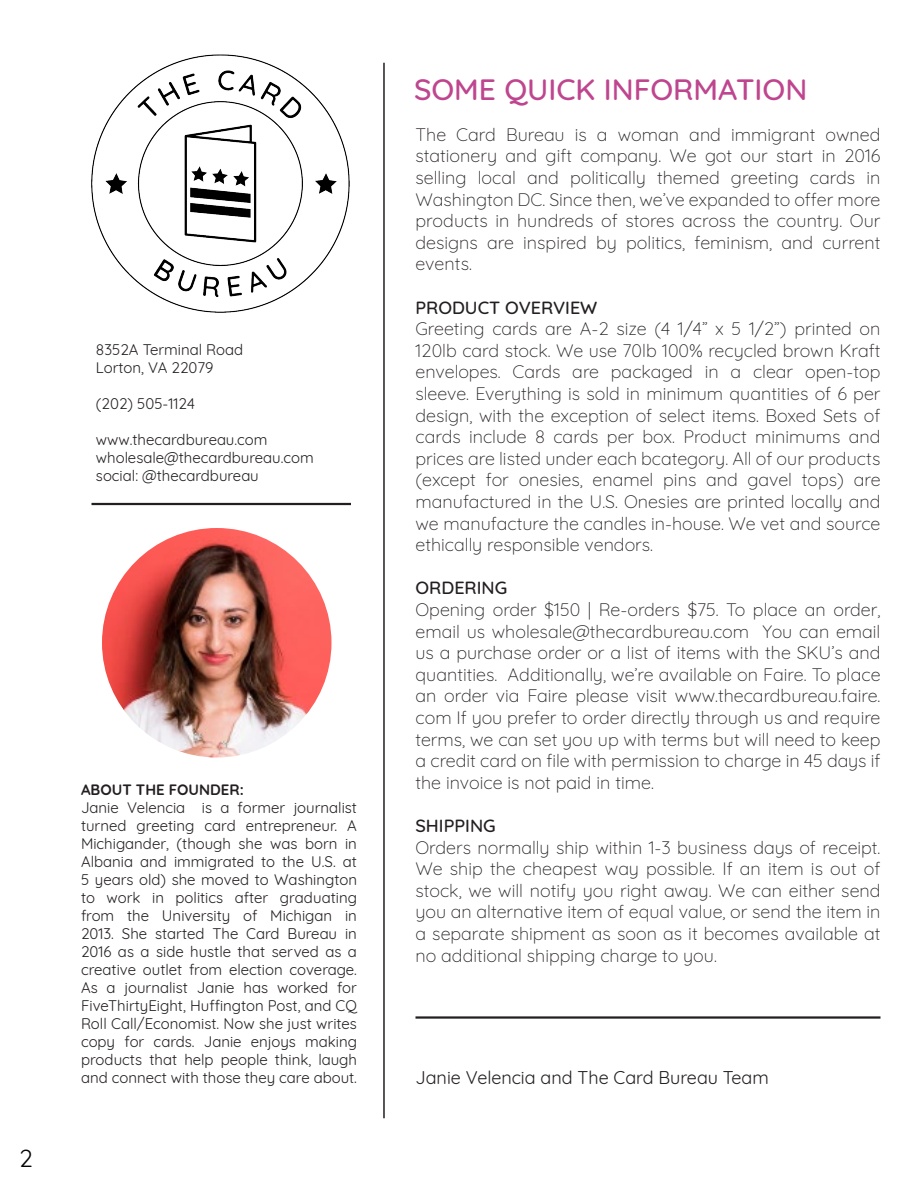
<style>
.page{position:relative;width:918px;height:1188px;background:#fff}
.page>*{position:absolute;margin:0;border:0;box-sizing:border-box;transform-origin:0 0}
.t1{font:500 30px "Quicksand";color:#be458e}
.t2{font:24px "Quicksand";color:#040503}
.t3{font:300 18px/21.6px "Quicksand";color:#231f20;text-align:justify}
.t4{font:18px "Quicksand";color:#231f20}
.t5{font:500 18px "Quicksand";color:#231f20}
.t6{font:15px/18px "Quicksand";color:#231f20;text-align:justify}
.t7{font:700 15px "Quicksand";color:#231f20}
</style>
<div class="page">
<img style="left:91px;top:54px;width:259px;height:259px">
<hr style="left:416px;top:1016px;width:464px;height:3px;background:#231f20">
<hr style="left:383px;top:63px;width:2px;height:1055px;background:#231f20">
<img style="left:102px;top:528px;width:230px;height:230px;border-radius:115px">
<hr style="left:92px;top:503px;width:259px;height:2px;background:#231f20">
<p class="t6" style="left:96px;top:339px;width:149px">8352A Terminal Road</p>
<p class="t6" style="left:96px;top:357px;width:119px">Lorton, VA 22079</p>
<p class="t6" style="left:96px;top:393px;width:101px">(202) 505-1124</p>
<p class="t6" style="left:96px;top:429px;width:173px">www.thecardbureau.com</p>
<p class="t6" style="left:96px;top:447px;width:219px">wholesale@thecardbureau.com</p>
<p class="t6" style="left:96px;top:465px;width:164px">social: @thecardbureau</p>
<h2 class="t2" style="left:19px;top:1140px;width:15px">2</h2>
<p class="t7" style="left:81px;top:777px;width:164px">ABOUT THE FOUNDER:</p>
<p class="t6" style="left:81px;top:797px;width:278px">Janie Velencia is a former journalist turned greeting card entrepreneur. A Michigander, (though she was born in Albania and immigrated to the U.S. at 5 years old) she moved to Washington to work in politics after graduating from the University of Michigan in 2013. She started The Card Bureau in 2016 as a side hustle that served as a creative outlet from election coverage.<br>As a journalist Janie has worked for FiveThirtyEight, Huffington Post, and CQ Roll Call/Economist. Now she just writes copy for cards. Janie enjoys making products that help people think, laugh and connect with those they care about.</p>
<p class="t1" style="left:414px;top:65px;width:395px">SOME QUICK INFORMATION</p>
<p class="t3" style="left:416px;top:122px;width:467px">The Card Bureau is a woman and immigrant owned stationery and gift company. We got our start in 2016 selling local and politically themed greeting cards in Washington DC. Since then, we’ve expanded to offer more products in hundreds of stores across the country. Our designs are inspired by politics, feminism, and current events.</p>
<p class="t5" style="left:416px;top:293px;width:183px">PRODUCT OVERVIEW</p>
<p class="t3" style="left:416px;top:316px;width:467px">Greeting cards are A-2 size (4 1/4” x 5 1/2”) printed on 120lb card stock. We use 70lb 100% recycled brown Kraft envelopes. Cards are packaged in a clear open-top sleeve. Everything is sold in minimum quantities of 6 per design, with the exception of select items. Boxed Sets of cards include 8 cards per box. Product minimums and prices are listed under each bcategory. All of our products (except for onesies, enamel pins and gavel tops) are manufactured in the U.S. Onesies are printed locally and we manufacture the candles in-house. We vet and source ethically responsible vendors.</p>
<p class="t5" style="left:416px;top:574px;width:93px">ORDERING</p>
<p class="t3" style="left:416px;top:597px;width:467px">Opening order $150 | Re-orders $75. To place an order, email us wholesale@thecardbureau.com You can email us a purchase order or a list of items with the SKU’s and quantities. Additionally, we’re available on Faire. To place an order via Faire please visit www.thecardbureau.faire. com If you prefer to order directly through us and require terms, we can set you up with terms but will need to keep a credit card on file with permission to charge in 45 days if the invoice is not paid in time.</p>
<p class="t5" style="left:416px;top:811px;width:82px">SHIPPING</p>
<p class="t3" style="left:416px;top:835px;width:467px">Orders normally ship within 1-3 business days of receipt.<br>We ship the cheapest way possible. If an item is out of stock, we will notify you right away. We can either send you an alternative item of equal value, or send the item in a separate shipment as soon as it becomes available at no additional shipping charge to you.</p>
<p class="t4" style="left:416px;top:1063px;width:355px">Janie Velencia and The Card Bureau Team</p>
</div>
